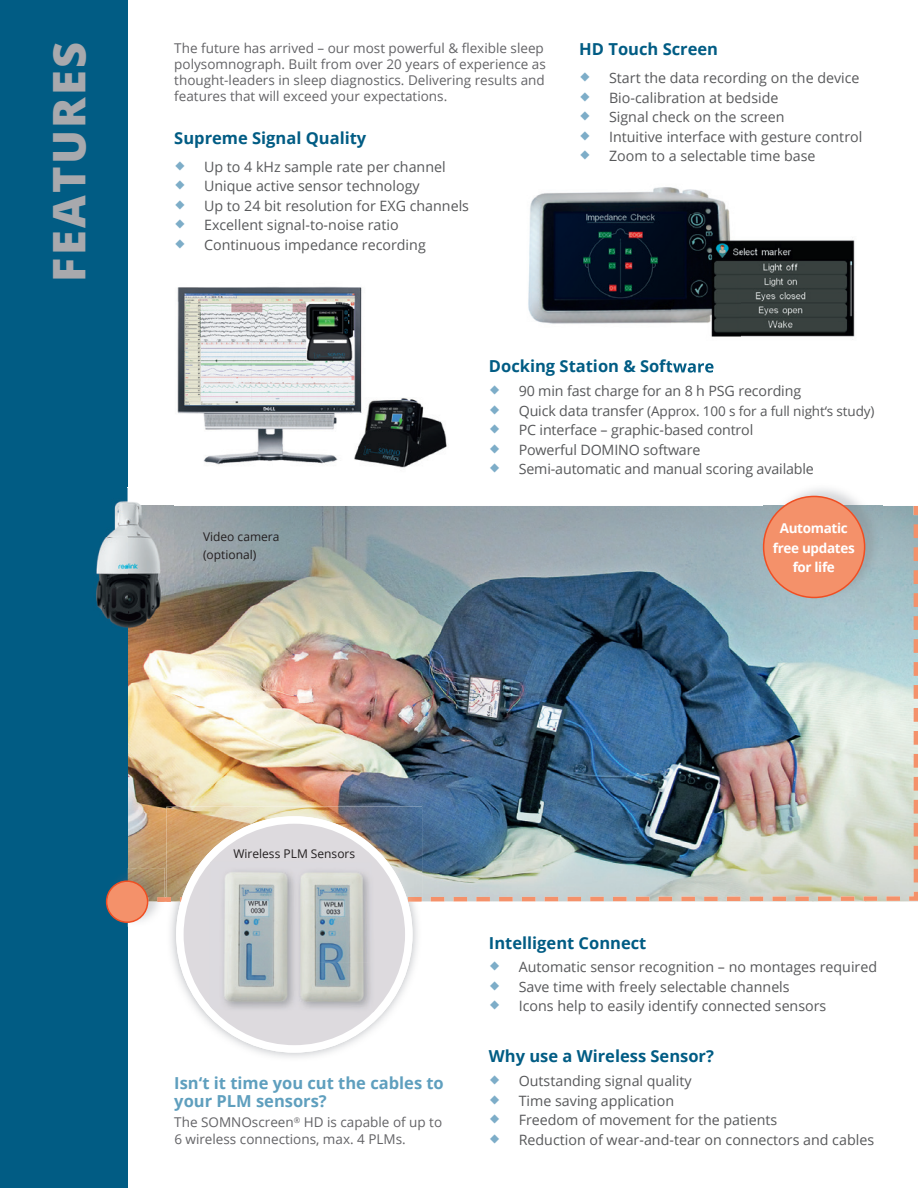
<style>
.page{position:relative;width:918px;height:1188px;background:#fff}
.page>*{position:absolute;margin:0;border:0;box-sizing:border-box;transform-origin:0 0}
.t1{font:800 45px "Open Sans";letter-spacing:.05em;color:#a8a9ad}
.t2{font:700 16.5px "Open Sans";color:#015c84}
.t3{font:700 16.5px/18px "Open Sans";color:#5f9fbe}
.t4{font:14.25px/19.5px "Open Sans";color:#57585a}
.t5{font:13.5px/16.2px "Open Sans";color:#636366}
.t6{font:13.5px "Open Sans";letter-spacing:-.01em;color:#57585a}
.t7{font:700 13.5px/19.5px "Open Sans";letter-spacing:-.025em;color:#fff;text-align:center}
.t8{font:12px/18px "Open Sans";color:#231f20}
.s1{font-size:14.25px}
</style>
<div class="page">
<div style="left:0;top:0;width:128px;height:1188px;background:#015c84"></div>
<img style="left:528px;top:187px;width:202px;height:137px">
<img style="left:177px;top:287px;width:270px;height:181px">
<img style="left:796px;top:488px;width:86px;height:18px">
<svg style="left:763px;top:496px;width:102px;height:10px"></svg>
<img style="left:128px;top:506px;width:790px;height:396px">
<img style="left:121px;top:868px;width:44px;height:58px">
<svg style="left:106px;top:880px;width:794px;height:43px"></svg>
<img style="left:166px;top:807px;width:256px;height:251px">
<div style="left:176px;top:816px;width:237px;height:237px;background:#fff;border-radius:50%"></div>
<div style="left:184px;top:824px;width:221px;height:221px;background:#dddade;border-radius:50%"></div>
<img style="left:223px;top:871px;width:148px;height:138px">
<img style="left:711px;top:240px;width:144px;height:97px">
<img style="left:672px;top:214px;width:68px;height:122px">
<img style="left:672px;top:363px;width:42px;height:10px">
<img style="left:96px;top:488px;width:77px;height:150px">
<h1 class="t1" style="left:35px;top:282px;width:241px;rotate:-90deg">FEATURES</h1>
<p class="t5" style="left:174px;top:40px;width:373px">The future has arrived – our most powerful &amp; flexible sleep polysomnograph. Built from over 20 years of experience as thought-leaders in sleep diagnostics. Delivering results and features that will exceed your expectations.</p>
<p class="t2" style="left:174px;top:126px;width:193px">Supreme Signal Quality</p>
<p class="t4" style="left:204px;top:156px;width:267px">Up to 4 kHz sample rate per channel Unique active sensor technology<br>Up to 24 bit resolution for EXG channels Excellent signal-to-noise ratio Continuous impedance recording</p>
<p class="t2" style="left:579px;top:38px;width:140px">HD Touch Screen</p>
<p class="t4" style="left:609px;top:68px;width:255px">Start the data recording on the device<br>Bio-calibration at bedside<br>Signal check on the screen<br>Intuitive interface with gesture control<br>Zoom to a selectable time base</p>
<p class="t8" style="left:203px;top:527px;width:78px">Video camera (optional)</p>
<p class="t2" style="left:489px;top:355px;width:227px">Docking Station &amp; Software</p>
<p class="t4" style="left:519px;top:381px;width:284px">90 min fast charge for an 8 h PSG recording</p>
<p class="t6" style="left:519px;top:402px;width:357px"><span class="s1">Quick data transfer</span> (Approx. 100 s for a full night‘s study)</p>
<p class="t4" style="left:519px;top:420px;width:297px">PC interface – graphic-based control<br>Powerful DOMINO software<br>Semi-automatic and manual scoring available</p>
<p class="t7" style="left:773px;top:518px;width:83px">Automatic free updates for life</p>
<p class="t8" style="left:233px;top:844px;width:123px">Wireless PLM Sensors</p>
<p class="t3" style="left:174px;top:1074px;width:271px">Isn‘t it time you cut the cables to your PLM sensors?</p>
<p class="t5" style="left:174px;top:1114px;width:269px">The SOMNOscreen<sup>®</sup> HD is capable of up to<br>6 wireless connections, max. 4 PLMs.</p>
<p class="t2" style="left:489px;top:931px;width:159px">Intelligent Connect</p>
<p class="t4" style="left:519px;top:957px;width:360px">Automatic sensor recognition – no montages required<br>Save time with freely selectable channels<br>Icons help to easily identify connected sensors</p>
<p class="t2" style="left:489px;top:1045px;width:226px">Why use a Wireless Sensor?</p>
<p class="t4" style="left:519px;top:1071px;width:357px">Outstanding signal quality<br>Time saving application<br>Freedom of movement for the patients<br>Reduction of wear-and-tear on connectors and cables</p>
</div>
